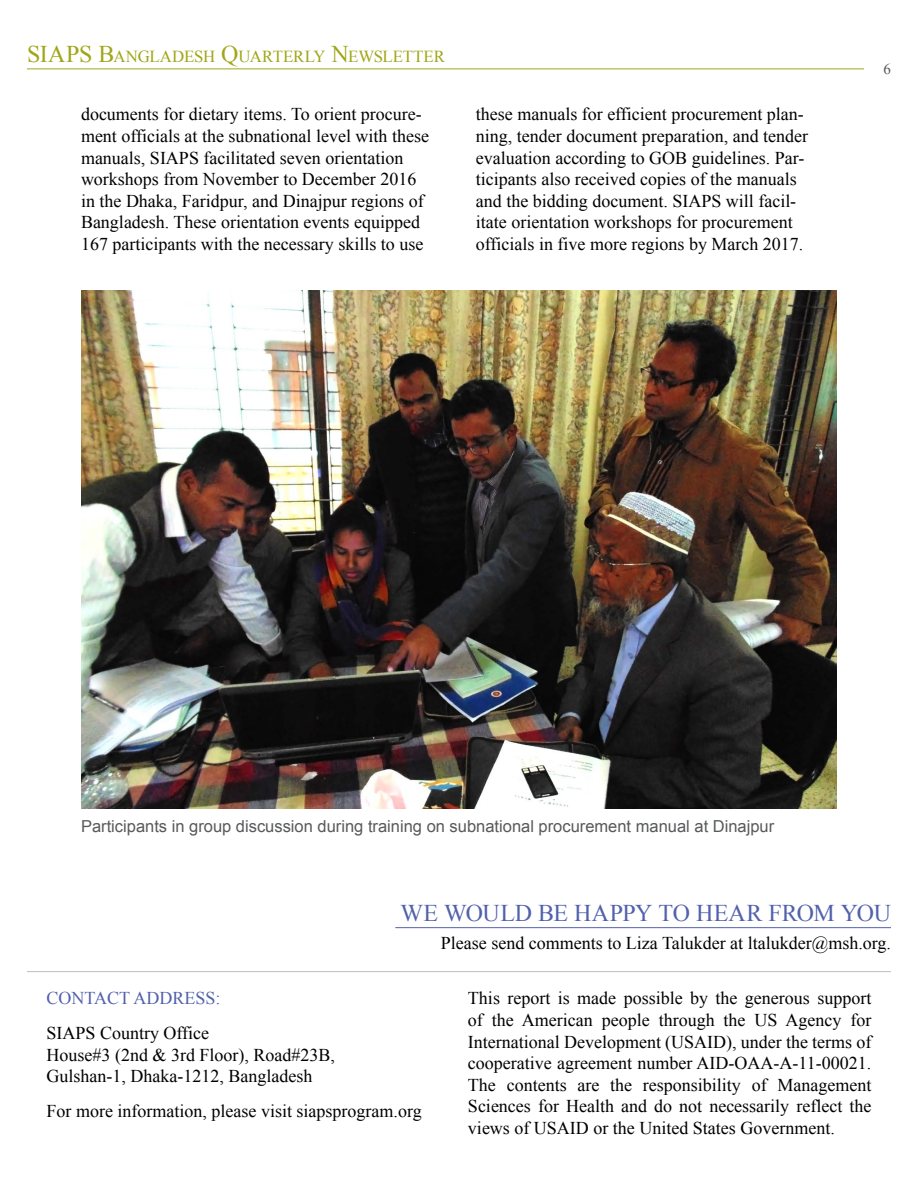
<style>
.page{position:relative;width:918px;height:1188px;background:#fff}
.page>*{position:absolute;margin:0;border:0;box-sizing:border-box;transform-origin:0 0}
.t1{font:24px "Times New Roman";letter-spacing:-.01em;color:#5261ac}
.t2{font:18px/21.6px "Times New Roman";color:#000}
.t3{font:18px "Times New Roman";color:#5261ac}
.t4{font:16.8px "Times New Roman";color:#9fa617}
.t5{font:16.5px "Arial";color:#58595b}
.t6{font:15px "Times New Roman";color:#58595b}
.s1{font-size:24px}
</style>
<div class="page">
<hr style="left:395px;top:927px;width:496px;height:1px;background:#5261ac">
<hr style="left:27px;top:971px;width:864px;height:1px;background:#bcbec0">
<hr style="left:27px;top:69px;width:837px;height:1px;background:#9fa617">
<img style="left:81px;top:290px;width:756px;height:519px">
<p class="t4" style="left:27px;top:45px;width:135px"><span class="s1">SIAPS B</span>ANGLADESH</p>
<p class="t4" style="left:221px;top:45px;width:30px"><span class="s1">Q</span>UARTERLY</p>
<p class="t4" style="left:332px;top:45px;width:29px"><span class="s1">N</span>EWSLETTER</p>
<p class="t2" style="left:81px;top:103px;width:350px">documents for dietary items. To orient procure&shy;ment officials at the subnational level with these manuals, SIAPS facilitated seven orientation workshops from November to December 2016 in the Dhaka, Faridpur, and Dinajpur regions of Bangladesh. These orientation events equipped 167 participants with the necessary skills to use</p>
<p class="t2" style="left:476px;top:103px;width:334px">these manuals for efficient procurement plan&shy;ning, tender document preparation, and tender evaluation according to GOB guidelines. Par&shy;ticipants also received copies of the manuals and the bidding document. SIAPS will facil&shy;itate orientation workshops for procurement officials in five more regions by March 2017.</p>
<p class="t6" style="left:884px;top:59px;width:9px">6</p>
<p class="t5" style="left:81px;top:816px;width:695px">Participants in group discussion during training on subnational procurement manual at Dinajpur</p>
<h1 class="t1" style="left:400px;top:896px;width:492px">WE WOULD BE HAPPY TO HEAR FROM YOU</h1>
<p class="t2" style="left:441px;top:932px;width:452px">Please send comments to Liza Talukder at ltalukder@msh.org.</p>
<p class="t3" style="left:47px;top:986px;width:175px">CONTACT ADDRESS:</p>
<p class="t2" style="left:47px;top:1022px;width:290px">SIAPS Country Office<br>House#3 (2nd &amp; 3rd Floor), Road#23B,<br>Gulshan-1, Dhaka-1212, Bangladesh</p>
<p class="t2" style="left:47px;top:1100px;width:377px">For more information, please visit siapsprogram.org</p>
<p class="t2" style="left:468px;top:987px;width:405px;text-align:justify">This report is made possible by the generous support of the American people through the US Agency for International Development (USAID), under the terms of cooperative agreement number AID-OAA-A-11-00021.<br>The contents are the responsibility of Management Sciences for Health and do not necessarily reflect the views of USAID or the United States Government.</p>
</div>
